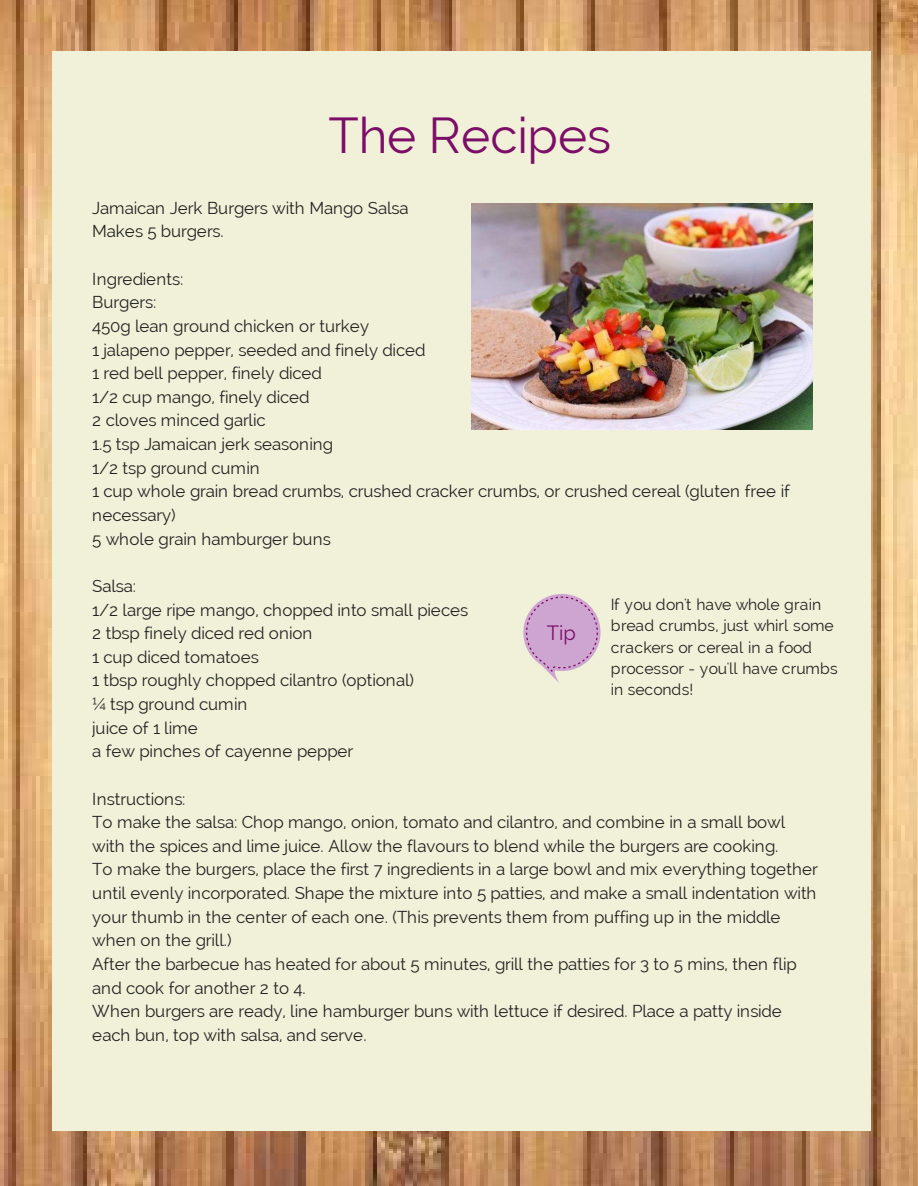
<style>
.page{position:relative;width:918px;height:1186px;background:#fff}
.page>*{position:absolute;margin:0;border:0;box-sizing:border-box;transform-origin:0 0}
.t1{font:49.5px "Raleway";color:#7c0e67}
.t2{font:20.25px "Raleway";color:#7c0e67}
.t3{font:16.8px/23.7px "Raleway";color:#222}
.t4{font:15.75px/21.3px "Raleway";letter-spacing:.005em;color:#222}
</style>
<div class="page">
<img style="left:0;top:0;width:918px;height:1186px">
<div style="left:52px;top:52px;width:819px;height:1079px;background:#f1f1d9"></div>
<img style="left:471px;top:204px;width:341px;height:226px">
<svg style="left:523px;top:594px;width:78px;height:89px"></svg>
<h1 class="t1" style="left:328px;top:106px;width:284px">The Recipes</h1>
<p class="t3" style="left:92px;top:196px;width:318px">Jamaican Jerk Burgers with Mango Salsa<br>Makes 5 burgers.</p>
<p class="t3" style="left:92px;top:267px;width:699px">Ingredients:<br>Burgers:<br>450g lean ground chicken or turkey<br>1 jalapeno pepper, seeded and finely diced<br>1 red bell pepper, finely diced<br>1/2 cup mango, finely diced<br>2 cloves minced garlic<br>1.5 tsp Jamaican jerk seasoning<br>1/2 tsp ground cumin<br>1 cup whole grain bread crumbs, crushed cracker crumbs, or crushed cereal (gluten free if necessary)<br>5 whole grain hamburger buns</p>
<p class="t3" style="left:92px;top:574px;width:378px">Salsa:<br>1/2 large ripe mango, chopped into small pieces<br>2 tbsp finely diced red onion<br>1 cup diced tomatoes<br>1 tbsp roughly chopped cilantro (optional)<br>¼ tsp ground cumin<br>juice of 1 lime<br>a few pinches of cayenne pepper</p>
<p class="t3" style="left:92px;top:787px;width:727px">Instructions:<br>To make the salsa: Chop mango, onion, tomato and cilantro, and combine in a small bowl with the spices and lime juice. Allow the flavours to blend while the burgers are cooking.<br>To make the burgers, place the first 7 ingredients in a large bowl and mix everything together until evenly incorporated. Shape the mixture into 5 patties, and make a small indentation with your thumb in the center of each one. (This prevents them from puffing up in the middle when on the grill.)<br>After the barbecue has heated for about 5 minutes, grill the patties for 3 to 5 mins, then flip and cook for another 2 to 4.<br>When burgers are ready, line hamburger buns with lettuce if desired. Place a patty inside each bun, top with salsa, and serve.</p>
<p class="t4" style="left:611px;top:594px;width:229px">If you don't have whole grain bread crumbs, just whirl some crackers or cereal in a food processor - you'll have crumbs in seconds!</p>
<p class="t2" style="left:547px;top:621px;width:31px">Tip</p>
</div>
